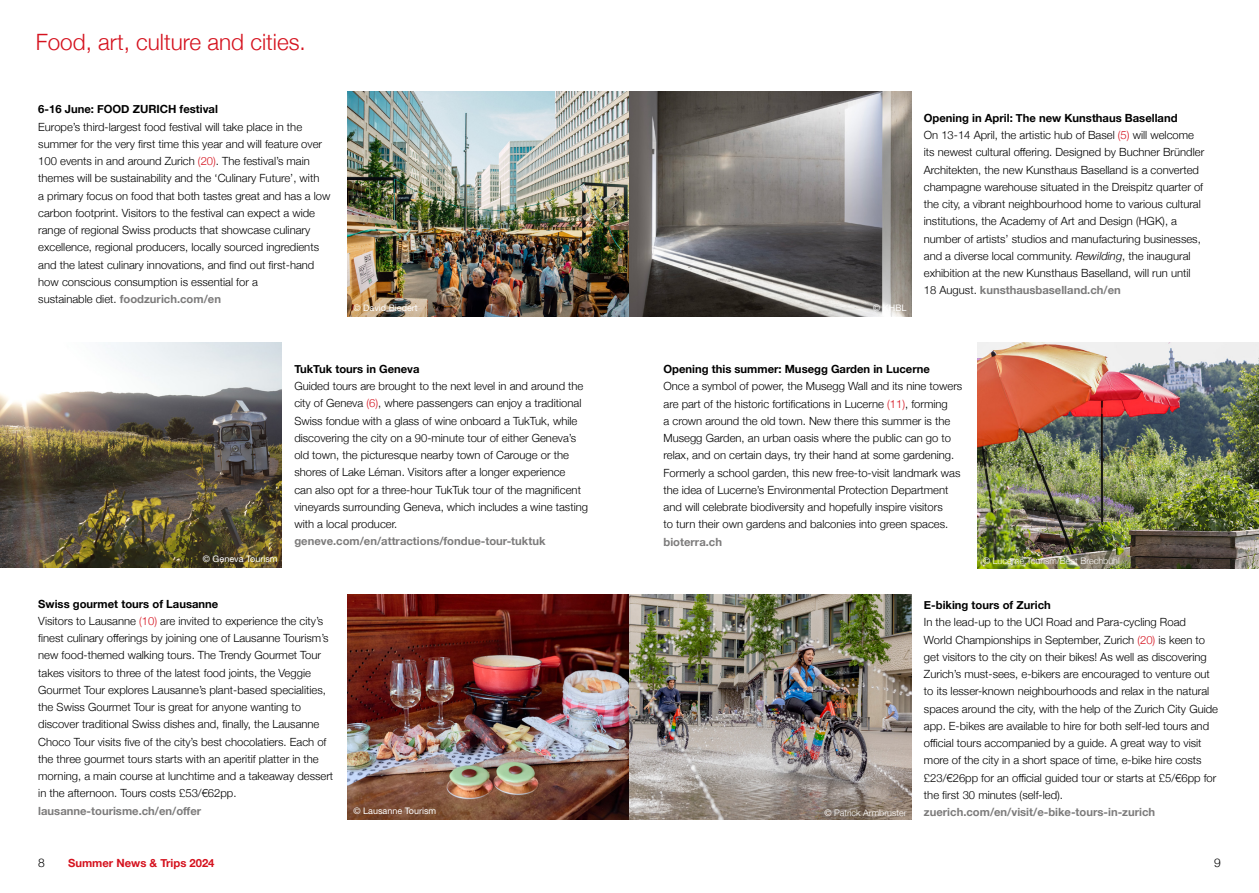
<style>
.page{position:relative;width:1259px;height:893px;background:#fff}
.page>*{position:absolute;margin:0;border:0;box-sizing:border-box;transform-origin:0 0}
.t1{font:300 22.5px "Helvetica Neue";color:#d5121e}
.t2{font:300 12px "Helvetica Neue";color:#000}
.t3{font:300 11.25px/17.2px "Helvetica Neue";color:#000}
.t4{font:700 11.25px "Helvetica Neue";color:#7c7b7b}
.t5{font:700 11.25px "Helvetica Neue";color:#000}
.t6{font:700 11.25px "Helvetica Neue";color:#d5121e}
.t7{font:9px "Helvetica Neue LT Pro";color:#fff}
.t8{font:300 9px "Helvetica Neue";color:#fff}
.s1{color:#d5121e}
.s2{font-weight:700;color:#7c7b7b}
.s3{font-weight:700}
.s4{font-style:italic}
.s5{font-family:"Helvetica Neue LT Pro";font-weight:400}
</style>
<div class="page">
<img style="left:977px;top:343px;width:282px;height:225px">
<img style="left:348px;top:91px;width:563px;height:226px">
<img style="left:348px;top:268px;width:281px;height:49px">
<img style="left:0;top:342px;width:281px;height:226px">
<img style="left:348px;top:594px;width:563px;height:226px">
<h1 class="t1" style="left:36px;top:24px;width:272px">Food, art, culture and cities.</h1>
<p class="t5" style="left:38px;top:100px;width:181px">6-16 June: FOOD ZURICH festival</p>
<p class="t3" style="left:38px;top:117px;width:294px">Europe’s third-largest food festival will take place in the summer for the very first time this year and will feature over 100 events in and around Zurich <span class="s1">(20)</span>. The festival’s main themes will be sustainability and the ‘Culinary Future’, with<br>a primary focus on food that both tastes great and has a low carbon footprint. Visitors to the festival can expect a wide range of regional Swiss products that showcase culinary excellence, regional producers, locally sourced ingredients and the latest culinary innovations, and find out first-hand how conscious consumption is essential for a<br>sustainable diet. <span class="s2">foodzurich.com/en</span></p>
<p class="t7" style="left:353px;top:302px;width:66px">© David Biedert</p>
<p class="t7" style="left:873px;top:302px;width:35px">© KHBL</p>
<p class="t3" style="left:924px;top:108px;width:282px"><span class="s3">Opening in April: The new Kunsthaus Baselland<br></span>On 13-14 April, the artistic hub of Basel <span class="s1">(5)</span> will welcome its newest cultural offering. Designed by Buchner Bründler Architekten, the new Kunsthaus Baselland is a converted champagne warehouse situated in the Dreispitz quarter of the city, a vibrant neighbourhood home to various cultural institutions, the Academy of Art and Design (HGK), a number of artists’ studios and manufacturing businesses, and a diverse local community. <span class="s4">Rewilding</span>, the inaugural exhibition at the new Kunsthaus Baselland, will run until 18 August. <span class="s2">kunsthausbaselland.ch/en</span></p>
<p class="t7" style="left:203px;top:553px;width:76px">© Geneva Tourism</p>
<p class="t5" style="left:294px;top:360px;width:127px">TukTuk tours in Geneva</p>
<p class="t3" style="left:294px;top:377px;width:295px">Guided tours are brought to the next level in and around the city of Geneva <span class="s1">(6)</span>, where passengers can enjoy a traditional Swiss fondue with a glass of wine onboard a TukTuk, while discovering the city on a 90-minute tour of either Geneva’s old town, the picturesque nearby town of Carouge or the shores of Lake Léman. Visitors after a longer experience<br>can also opt for a three-hour TukTuk tour of the magnificent vineyards surrounding Geneva, which includes a wine tasting with a local producer.</p>
<p class="t4" style="left:294px;top:533px;width:253px">geneve.com/en/attractions/fondue-tour-tuktuk</p>
<p class="t3" style="left:38px;top:594px;width:296px"><span class="s3">Swiss gourmet tours of Lausanne<br></span>Visitors to Lausanne <span class="s1">(10)</span> are invited to experience the city’s finest culinary offerings by joining one of Lausanne Tourism’s new food-themed walking tours. The Trendy Gourmet Tour takes visitors to three of the latest food joints, the Veggie Gourmet Tour explores Lausanne’s plant-based specialities, the Swiss Gourmet Tour is great for anyone wanting to discover traditional Swiss dishes and, finally, the Lausanne Choco Tour visits five of the city’s best chocolatiers. Each of the three gourmet tours starts with an aperitif platter in the morning, a main course at lunchtime and a takeaway dessert in the afternoon. Tours costs £53/€62pp.</p>
<p class="t4" style="left:38px;top:802px;width:164px">lausanne-tourisme.ch/en/offer</p>
<p class="t7" style="left:353px;top:805px;width:84px">© Lausanne Tourism</p>
<p class="t5" style="left:663px;top:360px;width:268px">Opening this summer: Musegg Garden in Lucerne</p>
<p class="t3" style="left:663px;top:377px;width:300px">Once a symbol of power, the Musegg Wall and its nine towers are part of the historic fortifications in Lucerne <span class="s1">(11)</span>, forming<br>a crown around the old town. New there this summer is the Musegg Garden, an urban oasis where the public can go to relax, and on certain days, try their hand at some gardening.<br>Formerly a school garden, this new free-to-visit landmark was the idea of Lucerne’s Environmental Protection Department and will celebrate biodiversity and hopefully inspire visitors<br>to turn their own gardens and balconies into green spaces.</p>
<p class="t4" style="left:663px;top:533px;width:60px">bioterra.ch</p>
<p class="t8" style="left:983px;top:554px;width:138px"><span class="s5">©</span> Lucerne Tourism/Beat Brechbühl</p>
<p class="t8" style="left:824px;top:805px;width:84px"><span class="s5">©</span> Patrick Armbruster</p>
<p class="t5" style="left:924px;top:596px;width:128px">E-biking tours of Zurich</p>
<p class="t3" style="left:924px;top:613px;width:296px">In the lead-up to the UCI Road and Para-cycling Road<br>World Championships in September, Zurich <span class="s1">(20)</span> is keen to get visitors to the city on their bikes! As well as discovering Zurich’s must-sees, e-bikers are encouraged to venture out to its lesser-known neighbourhoods and relax in the natural spaces around the city, with the help of the Zurich City Guide app. E-bikes are available to hire for both self-led tours and official tours accompanied by a guide. A great way to visit more of the city in a short space of time, e-bike hire costs £23/€26pp for an official guided tour or starts at £5/€6pp for the first 30 minutes (self-led).</p>
<p class="t4" style="left:924px;top:803px;width:233px">zuerich.com/en/visit/e-bike-tours-in-zurich</p>
<p class="t2" style="left:38px;top:853px;width:8px">8</p>
<p class="t6" style="left:68px;top:855px;width:148px">Summer News &amp; Trips 2024</p>
<p class="t2" style="left:1214px;top:853px;width:8px">9</p>
</div>
